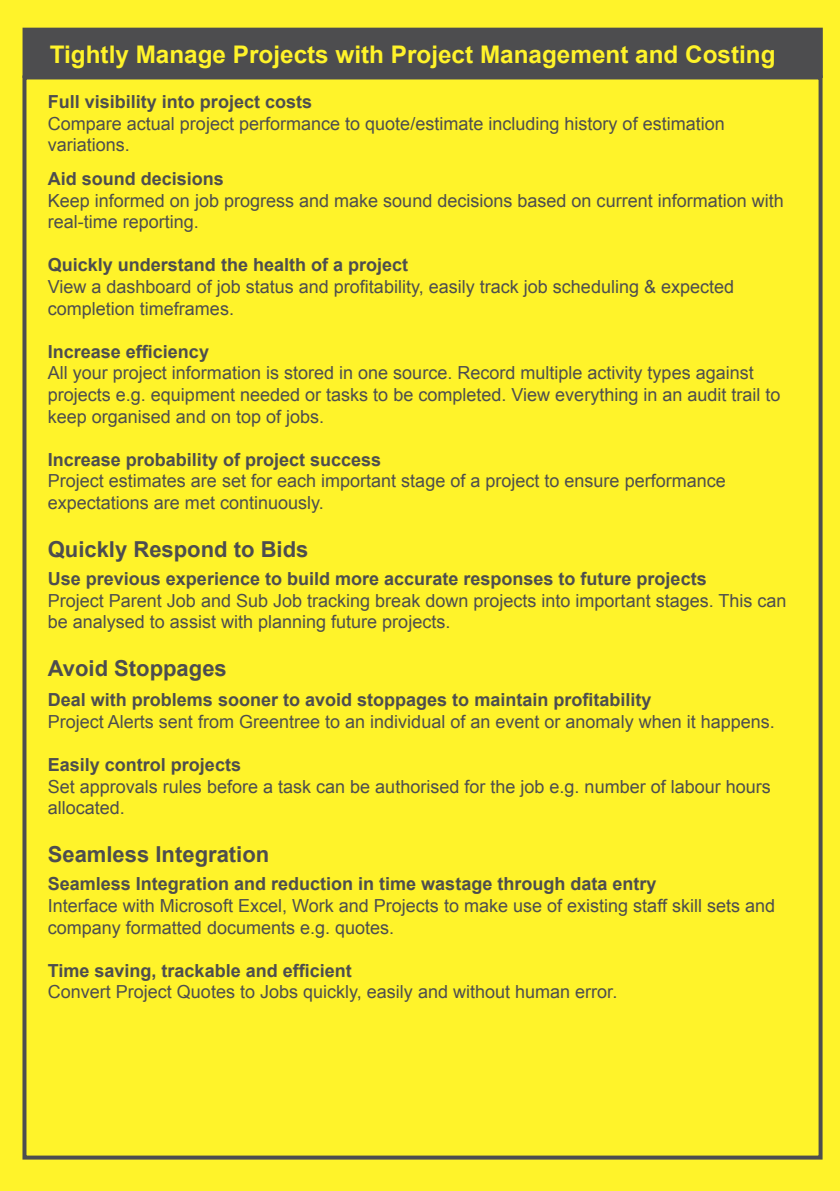
<style>
.page{position:relative;width:840px;height:1191px;background:#fff}
.page>*{position:absolute;margin:0;border:0;box-sizing:border-box;transform-origin:0 0}
.t1{font:700 24.2px "Arial";color:#fff32a}
.t2{font:700 22px "Arial";color:#4d4d4f}
.t3{font:18px/21.6px "Arial";color:#4d4d4f}
.t4{font:700 18px "Arial";color:#4d4d4f}
</style>
<div class="page">
<div style="left:0;top:0;width:839px;height:1191px;background:#fff32a"></div>
<div style="left:23px;top:28px;width:799px;height:50px;background:#4d4d4f"></div>
<div style="left:22px;top:75px;width:800px;height:1084px;border:4px solid #4d4d4f"></div>
<h1 class="t1" style="left:50px;top:38px;width:727px">Tightly Manage Projects with Project Management and Costing</h1>
<p class="t4" style="left:48px;top:90px;width:266px">Full visibility into project costs</p>
<p class="t3" style="left:48px;top:113px;width:678px">Compare actual project performance to quote/estimate including history of estimation variations.</p>
<p class="t4" style="left:48px;top:167px;width:178px">Aid sound decisions</p>
<p class="t3" style="left:48px;top:190px;width:737px">Keep informed on job progress and make sound decisions based on current information with real-time reporting.</p>
<p class="t4" style="left:48px;top:253px;width:362px">Quickly understand the health of a project</p>
<p class="t3" style="left:48px;top:276px;width:687px">View a dashboard of job status and profitability, easily track job scheduling &amp; expected completion timeframes.</p>
<p class="t4" style="left:48px;top:339px;width:163px">Increase efficiency</p>
<p class="t3" style="left:48px;top:362px;width:734px">All your project information is stored in one source. Record multiple activity types against projects e.g. equipment needed or tasks to be completed. View everything in an audit trail to keep organised and on top of jobs.</p>
<p class="t4" style="left:48px;top:447px;width:335px">Increase probability of project success</p>
<p class="t3" style="left:48px;top:470px;width:679px">Project estimates are set for each important stage of a project to ensure performance expectations are met continuously.</p>
<p class="t2" style="left:48px;top:534px;width:262px">Quickly Respond to Bids</p>
<p class="t4" style="left:48px;top:567px;width:660px">Use previous experience to build more accurate responses to future projects</p>
<p class="t3" style="left:48px;top:590px;width:740px">Project Parent Job and Sub Job tracking break down projects into important stages. This can be analysed to assist with planning future projects.</p>
<p class="t2" style="left:48px;top:654px;width:180px">Avoid Stoppages</p>
<p class="t4" style="left:48px;top:688px;width:605px">Deal with problems sooner to avoid stoppages to maintain profitability</p>
<p class="t3" style="left:48px;top:711px;width:728px">Project Alerts sent from Greentree to an individual of an event or anomaly when it happens.</p>
<p class="t4" style="left:48px;top:753px;width:195px">Easily control projects</p>
<p class="t3" style="left:48px;top:776px;width:724px">Set approvals rules before a task can be authorised for the job e.g. number of labour hours allocated.</p>
<p class="t2" style="left:48px;top:840px;width:223px">Seamless Integration</p>
<p class="t4" style="left:48px;top:872px;width:610px">Seamless Integration and reduction in time wastage through data entry</p>
<p class="t3" style="left:48px;top:895px;width:728px">Interface with Microsoft Excel, Work and Projects to make use of existing staff skill sets and company formatted documents e.g. quotes.</p>
<p class="t4" style="left:48px;top:958px;width:305px">Time saving, trackable and efficient</p>
<p class="t3" style="left:48px;top:981px;width:570px">Convert Project Quotes to Jobs quickly, easily and without human error.</p>
</div>
